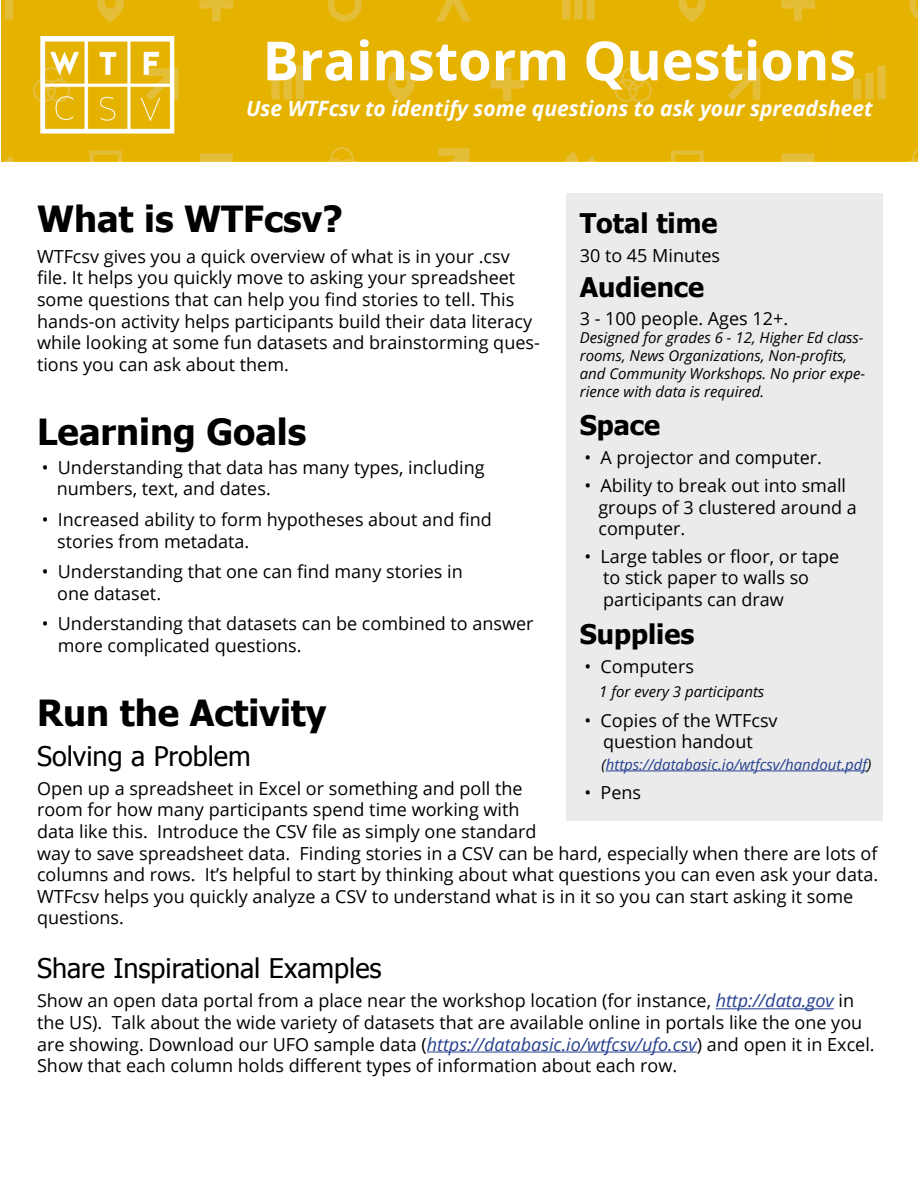
<style>
.page{position:relative;width:918px;height:1188px;background:#fff}
.page>*{position:absolute;margin:0;border:0;box-sizing:border-box;transform-origin:0 0}
.t1{font:700 54px "Open Sans";color:#fff}
.t2{font:700 36px "Tahoma";color:#000}
.t3{font:27px "Tahoma";color:#000}
.t4{font:700 27px "Tahoma";color:#000}
.t5{font:italic 700 21px "Open Sans";color:#fff}
.t6{font:18px/21.6px "Open Sans";color:#000}
.t7{font:italic 15px/18px "Open Sans";color:#000}
.t8{font:italic 15px "Open Sans";color:#25408f}
.s1{color:#000}
.s2{font-style:italic;color:#25408f}
</style>
<div class="page">
<img style="left:1px;top:0;width:917px;height:162px">
<hr style="left:716px;top:1008px;width:118px;height:1px;background:#25408f">
<hr style="left:427px;top:1052px;width:270px;height:1px;background:#25408f">
<div style="left:566px;top:194px;width:317px;height:627px;background:#ebebeb"></div>
<hr style="left:606px;top:771px;width:261px;height:1px;background:#25408f">
<h1 class="t1" style="left:263px;top:23px;width:595px">Brainstorm Questions</h1>
<p class="t5" style="left:246px;top:94px;width:628px">Use WTFcsv to identify some questions to ask your spreadsheet</p>
<h2 class="t2" style="left:37px;top:194px;width:307px">What is WTFcsv?</h2>
<p class="t6" style="left:37px;top:245px;width:504px">WTFcsv gives you a quick overview of what is in your .csv file. It helps you quickly move to asking your spreadsheet some questions that can help you find stories to tell. This hands-on activity helps participants build their data literacy while looking at some fun datasets and brainstorming ques&shy;tions you can ask about them.</p>
<h3 class="t4" style="left:580px;top:204px;width:139px">Total time</h3>
<p class="t6" style="left:580px;top:244px;width:142px">30 to 45 Minutes</p>
<h3 class="t4" style="left:580px;top:269px;width:126px">Audience</h3>
<p class="t6" style="left:580px;top:307px;width:210px">3 - 100 people. Ages 12+.</p>
<p class="t7" style="left:580px;top:328px;width:287px">Designed for grades 6 - 12, Higher Ed class&shy;rooms, News Organizations, Non-profits, and Community Workshops. No prior expe&shy;rience with data is required.</p>
<h3 class="t4" style="left:580px;top:407px;width:82px">Space</h3>
<p class="t6" style="left:584px;top:447px;width:239px">• A projector and computer.</p>
<p class="t6" style="left:598px;top:474px;width:260px;text-indent:-14px">• Ability to break out into small groups of 3 clustered around a computer.</p>
<p class="t6" style="left:603px;top:545px;width:238px;text-indent:-19px">• Large tables or floor, or tape to stick paper to walls so participants can draw</p>
<h3 class="t4" style="left:580px;top:616px;width:116px">Supplies</h3>
<p class="t6" style="left:584px;top:656px;width:111px">• Computers</p>
<p class="t7" style="left:599px;top:683px;width:167px">1 for every 3 participants</p>
<p class="t6" style="left:584px;top:709px;width:195px;text-align:center">• Copies of the WTFcsv question handout</p>
<p class="t8" style="left:602px;top:754px;width:272px"><span class="s1">(</span>https://databasic.io/wtfcsv/handout.pdf<span class="s1">)</span></p>
<p class="t6" style="left:584px;top:781px;width:58px">• Pens</p>
<h2 class="t2" style="left:37px;top:406px;width:271px">Learning Goals</h2>
<p class="t6" style="left:57px;top:456px;width:429px;text-indent:-15px">• Understanding that data has many types, including numbers, text, and dates.</p>
<p class="t6" style="left:57px;top:508px;width:436px;text-indent:-15px">• Increased ability to form hypotheses about and find stories from metadata.</p>
<p class="t6" style="left:57px;top:560px;width:407px;text-indent:-15px">• Understanding that one can find many stories in one dataset.</p>
<p class="t6" style="left:58px;top:613px;width:477px;text-indent:-16px">• Understanding that datasets can be combined to answer more complicated questions.</p>
<h2 class="t2" style="left:37px;top:687px;width:291px">Run the Activity</h2>
<h3 class="t3" style="left:37px;top:738px;width:215px">Solving a Problem</h3>
<p class="t6" style="left:37px;top:777px;width:843px">Open up a spreadsheet in Excel or something and poll the<br>room for how many participants spend time working with<br>data like this. Introduce the CSV file as simply one standard<br>way to save spreadsheet data. Finding stories in a CSV can be hard, especially when there are lots of columns and rows. It’s helpful to start by thinking about what questions you can even ask your data.<br>WTFcsv helps you quickly analyze a CSV to understand what is in it so you can start asking it some questions.</p>
<h3 class="t3" style="left:37px;top:950px;width:346px">Share Inspirational Examples</h3>
<p class="t6" style="left:37px;top:990px;width:839px">Show an open data portal from a place near the workshop location (for instance, <span class="s2">http://data.gov</span> in the US). Talk about the wide variety of datasets that are available online in portals like the one you are showing. Download our UFO sample data (<span class="s2">https://databasic.io/wtfcsv/ufo.csv</span>) and open it in Excel.<br>Show that each column holds different types of information about each row.</p>
</div>
